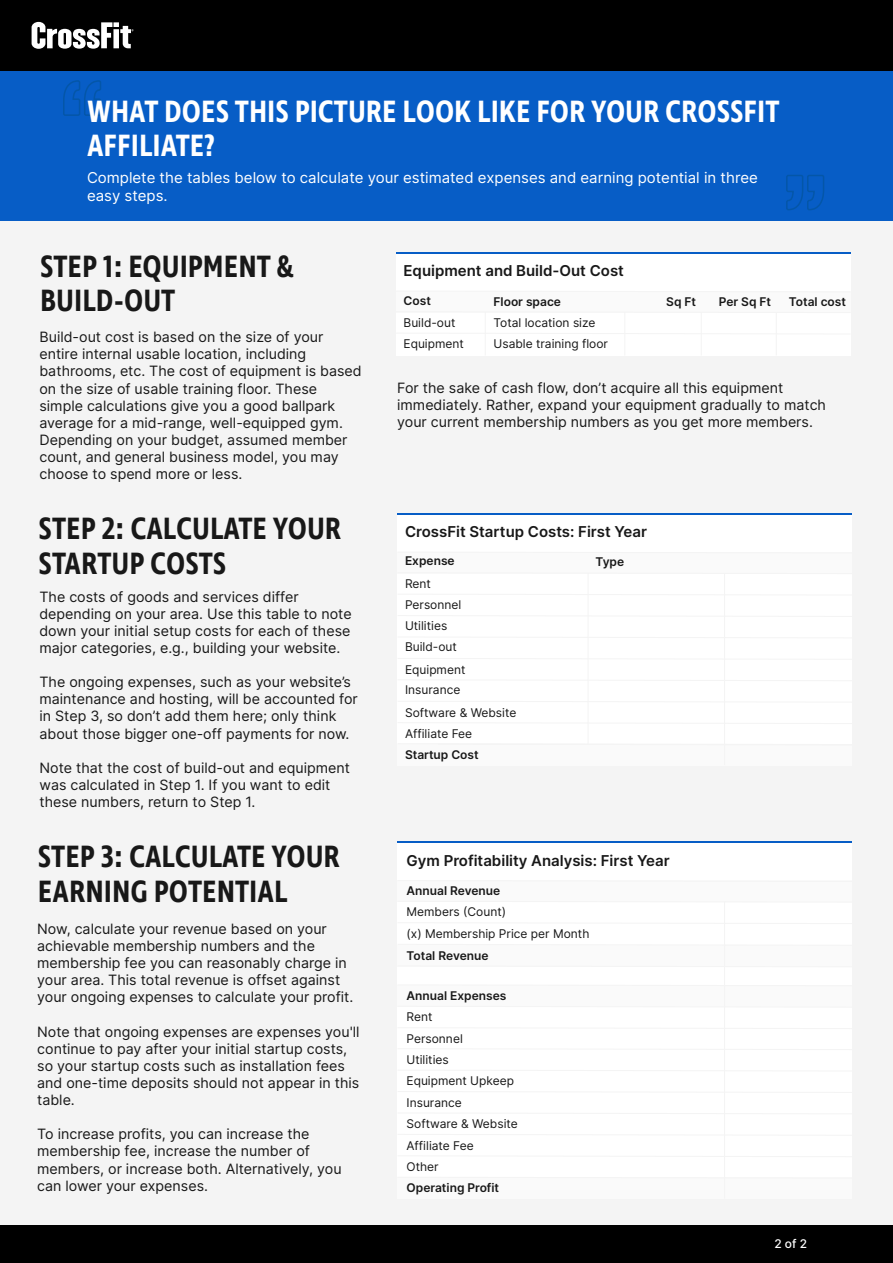
<style>
.page{position:relative;width:893px;height:1263px;background:#fff}
.page>*{position:absolute;margin:0;border:0;box-sizing:border-box;transform-origin:0 0}
.t1{font:600 31.5px/34.5px "Ingra Cd";color:#181818}
.t2{font:600 31.5px/34.5px "Ingra Cd";color:#fff}
.t3{font:15px/18px "Inter";color:#fff}
.t4{font:600 15px "Inter";color:#181818}
.t5{font:14.25px/17.1px "Inter";color:#181818}
.t6{font:12px/21.5px "Inter";color:#181818}
.t7{font:600 12px "Inter";color:#181818}
.t8{font:500 12px "Inter";color:#fff}
</style>
<div class="page">
<div style="left:0;top:70px;width:892px;height:1193px;background:#f4f4f4"></div>
<div style="left:0;top:68px;width:893px;height:152px;background:#075dc6"></div>
<svg style="left:63px;top:80px;width:38px;height:36px"></svg>
<svg style="left:786px;top:175px;width:38px;height:36px"></svg>
<div style="left:398px;top:843px;width:454px;height:356px;background:#fff"></div>
<div style="left:398px;top:881px;width:454px;height:21px;background:#fafafa"></div>
<div style="left:398px;top:945px;width:454px;height:21px;background:#fafafa"></div>
<div style="left:398px;top:986px;width:454px;height:21px;background:#fafafa"></div>
<svg style="left:725px;top:923px;width:127px;height:1px"></svg>
<svg style="left:398px;top:880px;width:29px;height:1px"></svg>
<svg style="left:591px;top:966px;width:174px;height:1px"></svg>
<div style="left:398px;top:1178px;width:454px;height:21px;background:#fafafa"></div>
<svg style="left:416px;top:944px;width:98px;height:1px"></svg>
<svg style="left:725px;top:1028px;width:125px;height:1px"></svg>
<svg style="left:632px;top:985px;width:174px;height:1px"></svg>
<hr style="left:398px;top:842px;width:454px;height:1px;background:#075dc6">
<hr style="left:724px;top:902px;width:1px;height:297px;background:#f4f4f4">
<svg style="left:752px;top:1049px;width:98px;height:1px"></svg>
<svg style="left:448px;top:1177px;width:174px;height:1px"></svg>
<svg style="left:702px;top:1156px;width:97px;height:1px"></svg>
<svg style="left:397px;top:1134px;width:104px;height:2px"></svg>
<svg style="left:619px;top:1113px;width:98px;height:1px"></svg>
<svg style="left:398px;top:1091px;width:454px;height:2px"></svg>
<svg style="left:397px;top:1070px;width:237px;height:2px"></svg>
<div style="left:398px;top:513px;width:454px;height:231px;background:#fff"></div>
<div style="left:398px;top:552px;width:454px;height:21px;background:#fafafa"></div>
<div style="left:398px;top:744px;width:454px;height:21px;background:#fafafa"></div>
<svg style="left:397px;top:594px;width:225px;height:2px"></svg>
<svg style="left:702px;top:573px;width:150px;height:1px"></svg>
<svg style="left:774px;top:723px;width:78px;height:1px"></svg>
<svg style="left:397px;top:701px;width:191px;height:2px"></svg>
<svg style="left:690px;top:680px;width:97px;height:1px"></svg>
<svg style="left:397px;top:658px;width:93px;height:2px"></svg>
<svg style="left:397px;top:637px;width:329px;height:2px"></svg>
<svg style="left:398px;top:615px;width:454px;height:2px"></svg>
<hr style="left:398px;top:513px;width:454px;height:1px;background:#075dc6">
<hr style="left:724px;top:573px;width:1px;height:192px;background:#f4f4f4">
<hr style="left:588px;top:573px;width:1px;height:171px;background:#f4f4f4">
<div style="left:0;top:0;width:893px;height:71px;background:#000"></div>
<svg style="left:32px;top:22px;width:102px;height:27px"></svg>
<div style="left:0;top:1226px;width:892px;height:37px;background:#000"></div>
<div style="left:396px;top:252px;width:454px;height:103px;background:#fff"></div>
<div style="left:396px;top:291px;width:454px;height:21px;background:#fafafa"></div>
<svg style="left:541px;top:332px;width:310px;height:2px"></svg>
<svg style="left:700px;top:312px;width:150px;height:1px"></svg>
<hr style="left:396px;top:252px;width:454px;height:2px;background:#075dc6">
<hr style="left:485px;top:312px;width:1px;height:44px;background:#f4f4f4">
<hr style="left:624px;top:312px;width:1px;height:44px;background:#f4f4f4">
<hr style="left:701px;top:312px;width:1px;height:44px;background:#f4f4f4">
<hr style="left:776px;top:312px;width:1px;height:44px;background:#f4f4f4">
<h1 class="t2" style="left:87px;top:96px;width:694px">WHAT DOES THIS PICTURE LOOK LIKE FOR YOUR CROSSFIT<br>AFFILIATE?</h1>
<p class="t3" style="left:87px;top:169px;width:672px">Complete the tables below to calculate your estimated expenses and earning potential in three easy steps.</p>
<h1 class="t1" style="left:40px;top:251px;width:255px">STEP 1: EQUIPMENT &amp;<br>BUILD-OUT</h1>
<p class="t5" style="left:39px;top:328px;width:324px">Build-out cost is based on the size of your entire internal usable location, including bathrooms, etc. The cost of equipment is based on the size of usable training floor. These simple calculations give you a good ballpark average for a mid-range, well-equipped gym.<br>Depending on your budget, assumed member count, and general business model, you may choose to spend more or less.</p>
<h1 class="t1" style="left:39px;top:513px;width:304px">STEP 2: CALCULATE YOUR<br>STARTUP COSTS</h1>
<p class="t5" style="left:39px;top:588px;width:314px">The costs of goods and services differ depending on your area. Use this table to note down your initial setup costs for each of these major categories, e.g., building your website.</p>
<p class="t5" style="left:39px;top:673px;width:320px">The ongoing expenses, such as your website’s maintenance and hosting, will be accounted for in Step 3, so don’t add them here; only think about those bigger one-off payments for now.</p>
<p class="t5" style="left:39px;top:759px;width:312px">Note that the cost of build-out and equipment was calculated in Step 1. If you want to edit these numbers, return to Step 1.</p>
<h1 class="t1" style="left:38px;top:841px;width:304px">STEP 3: CALCULATE YOUR<br>EARNING POTENTIAL</h1>
<p class="t5" style="left:37px;top:920px;width:318px">Now, calculate your revenue based on your achievable membership numbers and the membership fee you can reasonably charge in your area. This total revenue is offset against your ongoing expenses to calculate your profit.</p>
<p class="t5" style="left:37px;top:1023px;width:324px">Note that ongoing expenses are expenses you'll continue to pay after your initial startup costs, so your startup costs such as installation fees and one-time deposits should not appear in this table.</p>
<p class="t5" style="left:37px;top:1125px;width:306px">To increase profits, you can increase the membership fee, increase the number of members, or increase both. Alternatively, you can lower your expenses.</p>
<p class="t4" style="left:404px;top:260px;width:222px">Equipment and Build-Out Cost</p>
<p class="t7" style="left:404px;top:292px;width:29px">Cost</p>
<p class="t6" style="left:404px;top:311px;width:62px">Build-out<br>Equipment</p>
<p class="t6" style="left:494px;top:312px;width:116px;line-height:20.9px">Total location size<br>Usable training floor</p>
<p class="t7" style="left:494px;top:293px;width:69px">Floor space</p>
<p class="t7" style="left:666px;top:293px;width:31px">Sq Ft</p>
<p class="t7" style="left:719px;top:293px;width:54px">Per Sq Ft</p>
<p class="t7" style="left:789px;top:293px;width:59px">Total cost</p>
<p class="t5" style="left:397px;top:379px;width:430px">For the sake of cash flow, don’t acquire all this equipment immediately. Rather, expand your equipment gradually to match your current membership numbers as you get more members.</p>
<p class="t4" style="left:405px;top:521px;width:244px">CrossFit Startup Costs: First Year</p>
<p class="t7" style="left:405px;top:552px;width:51px">Expense</p>
<p class="t6" style="left:405px;top:572px;width:62px">Rent<br>Personnel<br>Utilities<br>Build-out<br>Equipment</p>
<p class="t6" style="left:405px;top:679px;width:113px;line-height:22.2px">Insurance<br>Software &amp; Website</p>
<p class="t7" style="left:405px;top:745px;width:75px">Startup Cost</p>
<p class="t6" style="left:405px;top:722px;width:69px">Affiliate Fee</p>
<p class="t7" style="left:596px;top:552px;width:30px">Type</p>
<p class="t4" style="left:406px;top:849px;width:265px">Gym Profitability Analysis: First Year</p>
<p class="t7" style="left:406px;top:882px;width:95px">Annual Revenue</p>
<p class="t6" style="left:406px;top:901px;width:184px">Members (Count)<br>(x) Membership Price per Month</p>
<p class="t7" style="left:406px;top:947px;width:83px">Total Revenue</p>
<p class="t7" style="left:406px;top:987px;width:101px">Annual Expenses</p>
<p class="t6" style="left:406px;top:1006px;width:27px">Rent</p>
<p class="t6" style="left:406px;top:1027px;width:109px">Personnel<br>Utilities<br>Equipment Upkeep<br>Insurance</p>
<p class="t6" style="left:406px;top:1112px;width:113px;line-height:22.2px">Software &amp; Website<br>Affiliate Fee</p>
<p class="t6" style="left:406px;top:1156px;width:34px">Other</p>
<p class="t7" style="left:406px;top:1178px;width:94px">Operating Profit</p>
<p class="t8" style="left:774px;top:1234px;width:34px">2 of 2</p>
</div>
